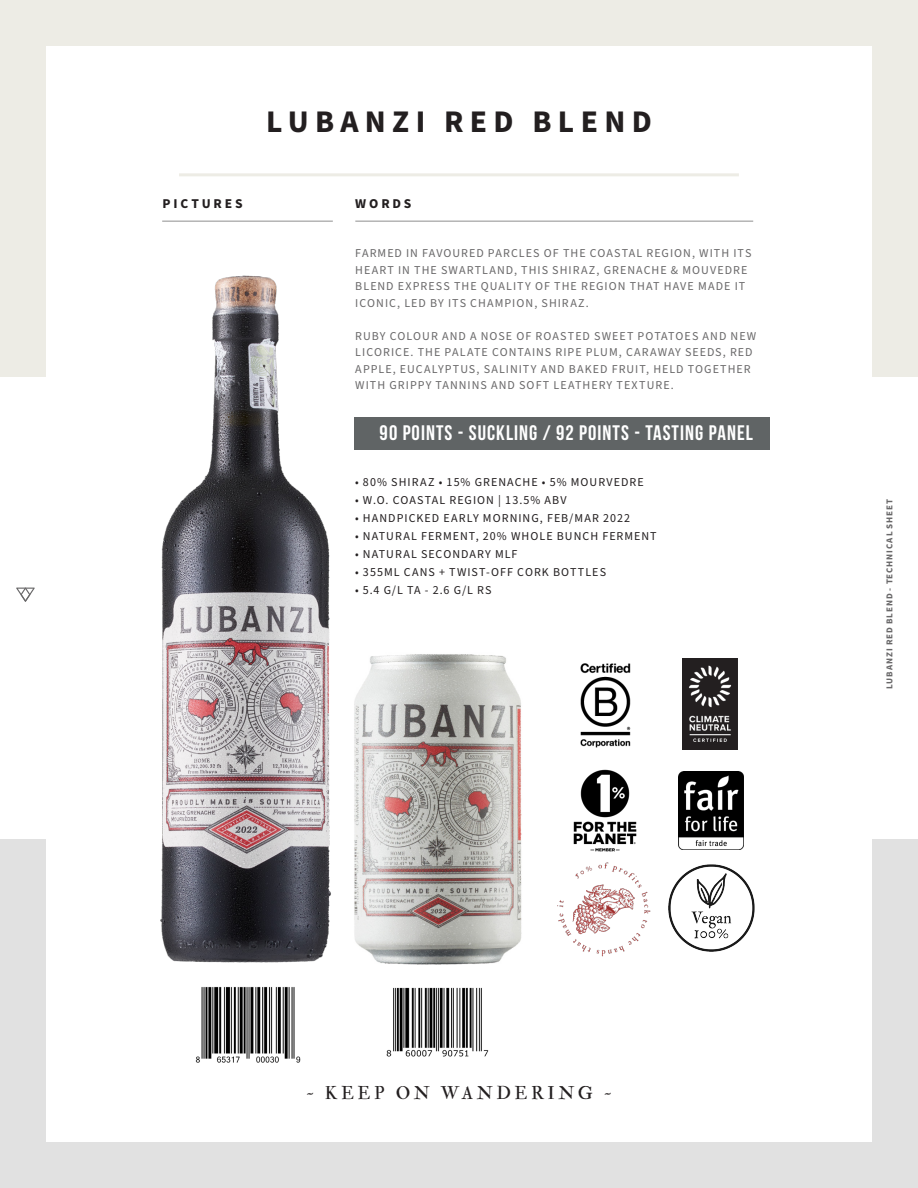
<style>
.page{position:relative;width:918px;height:1188px;background:#fff}
.page>*{position:absolute;margin:0;border:0;box-sizing:border-box;transform-origin:0 0}
.Desc_21_21{font:700 31.5px "Source Sans Pro";letter-spacing:.2em;color:#231f20}
.Desc_21_21-2{font:21px "Bebas Neue";letter-spacing:.05em;color:#fff}
.Desc_21_21-3{font:18px "IM FELL Double Pica PRO Roman";letter-spacing:.2em;color:#231f20}
.Copy_Text_9pt{font:700 13.5px "Source Sans Pro";letter-spacing:.215em;color:#231f20}
._6_pt_Small_Text{font:12px/16.5px "Source Sans Pro";letter-spacing:.085em;color:#696869}
.Desc_21_21-4{font:12px "Source Sans Pro";letter-spacing:.085em;color:#231f20}
._6_pt_Small_Text-2{font:700 9px "Source Sans Pro";letter-spacing:.1em;color:#696869}
</style>
<div class="page">
<svg style="left:16px;top:588px;width:19px;height:14px"></svg>
<div style="left:0;top:0;width:918px;height:377px;background:#edece5"></div>
<div style="left:0;top:839px;width:918px;height:349px;background:#e1e1e1"></div>
<div style="left:46px;top:46px;width:826px;height:1096px;background:#fff"></div>
<hr style="left:179px;top:173px;width:560px;height:3px;background:#edece5">
<hr style="left:162px;top:220px;width:171px;height:2px;background:#b4b4b4">
<hr style="left:355px;top:220px;width:398px;height:2px;background:#b4b4b4">
<div style="left:354px;top:417px;width:416px;height:32px;background:#606465"></div>
<img style="left:160px;top:275px;width:171px;height:688px">
<img style="left:354px;top:654px;width:168px;height:310px">
<img style="left:678px;top:771px;width:65px;height:78px">
<img style="left:580px;top:663px;width:51px;height:85px">
<img style="left:683px;top:658px;width:55px;height:91px">
<img style="left:574px;top:769px;width:62px;height:82px">
<img style="left:668px;top:864px;width:86px;height:87px">
<img style="left:558px;top:862px;width:93px;height:94px">
<img style="left:195px;top:986px;width:106px;height:77px">
<img style="left:386px;top:987px;width:103px;height:70px">
<p class="Desc_21_21" style="left:266px;top:101px;width:387px">LUBANZI RED BLEND</p>
<p class="Copy_Text_9pt" style="left:163px;top:194px;width:82px">PICTURES</p>
<p class="Copy_Text_9pt" style="left:355px;top:194px;width:58px">WORDS</p>
<p class="_6_pt_Small_Text" style="left:355px;top:246px;width:398px">FARMED IN FAVOURED PARCLES OF THE COASTAL REGION, WITH ITS HEART IN THE SWARTLAND, THIS SHIRAZ, GRENACHE &amp; MOUVEDRE BLEND EXPRESS THE QUALITY OF THE REGION THAT HAVE MADE IT ICONIC, LED BY ITS CHAMPION, SHIRAZ.</p>
<p class="_6_pt_Small_Text" style="left:355px;top:328px;width:403px">RUBY COLOUR AND A NOSE OF ROASTED SWEET POTATOES AND NEW LICORICE. THE PALATE CONTAINS RIPE PLUM, CARAWAY SEEDS, RED APPLE, EUCALYPTUS, SALINITY AND BAKED FRUIT, HELD TOGETHER WITH GRIPPY TANNINS AND SOFT LEATHERY TEXTURE.</p>
<p class="Desc_21_21-2" style="left:380px;top:421px;width:375px">90 POINTS - SUCKLING / 92 POINTS - TASTING PANEL</p>
<p class="Desc_21_21-4" style="left:355px;top:474px;width:290px">• 80% SHIRAZ • 15% GRENACHE • 5% MOURVEDRE</p>
<p class="Desc_21_21-4" style="left:355px;top:492px;width:213px">• W.O. COASTAL REGION | 13.5% ABV</p>
<p class="Desc_21_21-4" style="left:355px;top:510px;width:277px">• HANDPICKED EARLY MORNING, FEB/MAR 2022</p>
<p class="Desc_21_21-4" style="left:355px;top:528px;width:303px">• NATURAL FERMENT, 20% WHOLE BUNCH FERMENT</p>
<p class="Desc_21_21-4" style="left:355px;top:546px;width:164px">• NATURAL SECONDARY MLF</p>
<p class="Desc_21_21-4" style="left:355px;top:564px;width:253px">• 355ML CANS + TWIST-OFF CORK BOTTLES</p>
<p class="Desc_21_21-4" style="left:355px;top:582px;width:138px">• 5.4 G/L TA - 2.6 G/L RS</p>
<p class="_6_pt_Small_Text-2" style="left:884px;top:689px;width:192px;rotate:-90deg">LUBANZI RED BLEND - TECHNICAL SHEET</p>
<p class="Desc_21_21-3" style="left:306px;top:1082px;width:307px">~ KEEP ON WANDERING ~</p>
</div>
